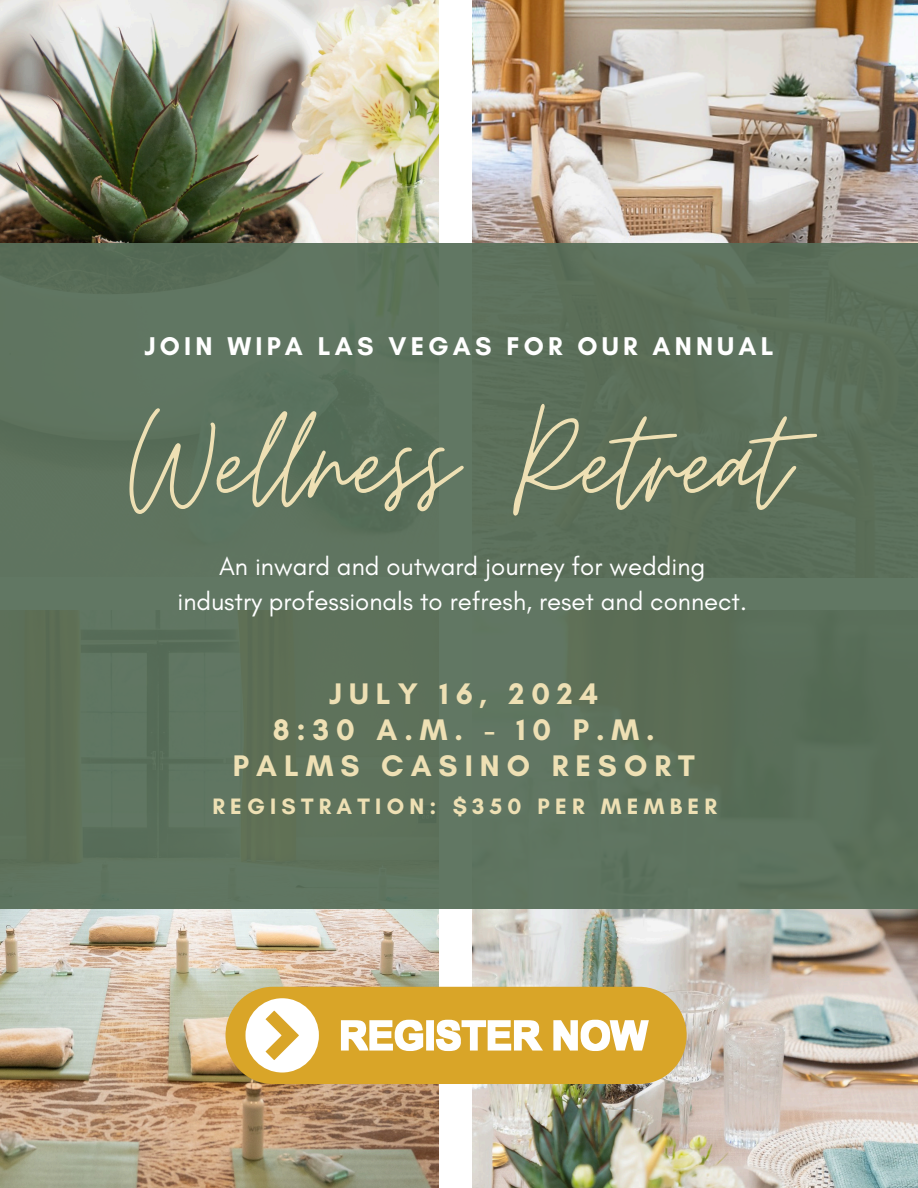
<style>
.page{position:relative;width:918px;height:1188px;background:#fff}
.page>*{position:absolute;margin:0;border:0;box-sizing:border-box;transform-origin:0 0}
.t1{font:150.3px "Moon Time";color:#eee0b4}
.t2{font:700 30.3px "Glacial Indifference";letter-spacing:.23em;color:#eee0b4}
.t3{font:700 26.1px "Glacial Indifference";letter-spacing:.16em;color:#fff}
.t4{font:25.8px/35.7px "Glacial Indifference";color:#fff;text-align:center}
.t5{font:700 22.8px "Glacial Indifference";letter-spacing:.23em;color:#eee0b4}
</style>
<div class="page">
<img style="left:0;top:0;width:439px;height:243px">
<img style="left:473px;top:0;width:445px;height:243px">
<img style="left:0;top:909px;width:439px;height:279px">
<img style="left:473px;top:909px;width:445px;height:279px">
<div style="left:225px;top:987px;width:462px;height:97px;background:#d9a528;border-radius:48px"></div>
<div style="left:245px;top:998px;width:74px;height:75px;background:#fff;border-radius:50%"></div>
<svg style="left:266px;top:1011px;width:33px;height:49px"></svg>
<svg style="left:341px;top:1020px;width:308px;height:31px"></svg>
<div style="left:0;top:243px;width:918px;height:666px;background:#576e59"></div>
<h1 class="t3" style="left:144px;top:330px;width:631px">JOIN WIPA LAS VEGAS FOR OUR ANNUAL</h1>
<p class="t1" style="left:129px;top:372px;width:661px">Wellness Retreat</p>
<h2 class="t4" style="left:177px;top:548px;width:571px">An inward and outward journey for wedding industry professionals to refresh, reset and connect.</h2>
<h3 class="t2" style="left:329px;top:675px;width:271px">JULY 16, 2024</h3>
<p class="t2" style="left:273px;top:711px;width:384px">8:30 A.M. - 10 P.M.</p>
<p class="t2" style="left:233px;top:747px;width:463px">PALMS CASINO RESORT</p>
<p class="t5" style="left:212px;top:792px;width:506px">REGISTRATION: $350 PER MEMBER</p>
</div>
